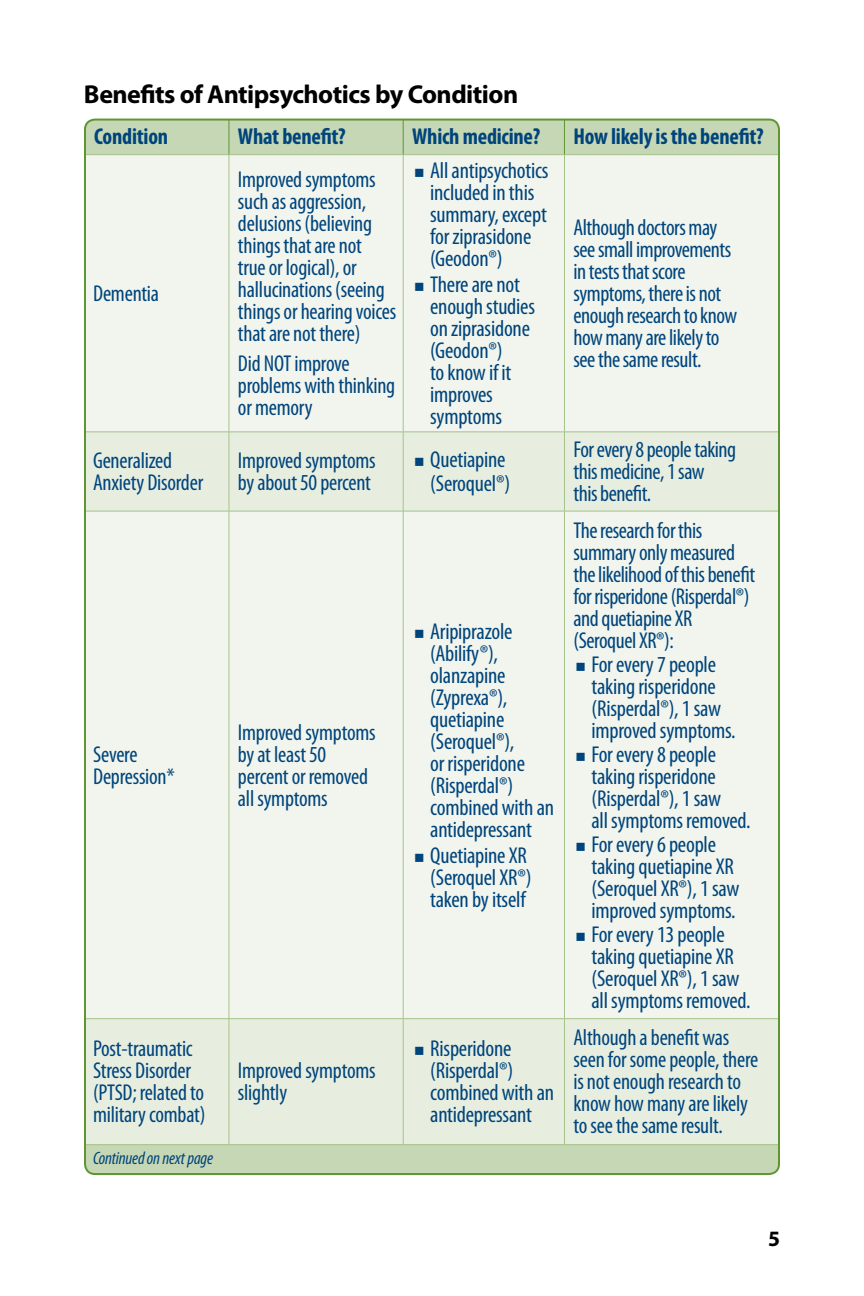
<style>
.page{position:relative;width:864px;height:1296px;background:#fff}
.page>*{position:absolute;margin:0;border:0;box-sizing:border-box;transform-origin:0 0}
.t1{font:700 26px "Myriad Pro";letter-spacing:-.02em;color:#000}
.t2{font:condensed 23px/22px "Myriad Pro";letter-spacing:-.01em;color:#00447c}
.t3{font:700 condensed 23px "Myriad Pro";letter-spacing:-.01em;color:#00447c}
.t4{font:700 22px "Myriad Pro";color:#000}
.t5{font:italic condensed 18px "Myriad Pro";letter-spacing:-.01em;color:#00447c}
</style>
<div class="page">
<div style="left:85px;top:120px;width:694px;height:1054px;background:#c5d7b4;border-radius:10px"></div>
<div style="left:87px;top:155px;width:690px;height:277px;background:#f1f5ed"></div>
<svg style="left:87px;top:433px;width:690px;height:711px;background:#edf2e9"></svg>
<hr style="left:85px;top:154px;width:144px;height:1px;background:#a5c38a">
<hr style="left:229px;top:155px;width:1px;height:277px;background:#a5c38a">
<hr style="left:229px;top:154px;width:174px;height:1px;background:#a5c38a">
<hr style="left:403px;top:154px;width:161px;height:1px;background:#a5c38a">
<hr style="left:403px;top:155px;width:1px;height:277px;background:#a5c38a">
<hr style="left:564px;top:155px;width:1px;height:277px;background:#a5c38a">
<hr style="left:564px;top:154px;width:215px;height:1px;background:#a5c38a">
<hr style="left:85px;top:432px;width:144px;height:1px;background:#a5c38a">
<hr style="left:85px;top:511px;width:144px;height:1px;background:#a5c38a">
<hr style="left:85px;top:1018px;width:144px;height:1px;background:#a5c38a">
<hr style="left:85px;top:1144px;width:144px;height:1px;background:#a5c38a">
<hr style="left:229px;top:432px;width:1px;height:79px;background:#a5c38a">
<hr style="left:229px;top:511px;width:1px;height:507px;background:#a5c38a">
<hr style="left:229px;top:1019px;width:1px;height:125px;background:#a5c38a">
<hr style="left:229px;top:432px;width:174px;height:1px;background:#a5c38a">
<hr style="left:403px;top:432px;width:161px;height:1px;background:#a5c38a">
<hr style="left:229px;top:511px;width:174px;height:1px;background:#a5c38a">
<hr style="left:403px;top:511px;width:161px;height:1px;background:#a5c38a">
<hr style="left:229px;top:1018px;width:174px;height:1px;background:#a5c38a">
<hr style="left:403px;top:1018px;width:161px;height:1px;background:#a5c38a">
<hr style="left:229px;top:1144px;width:174px;height:1px;background:#a5c38a">
<hr style="left:403px;top:1144px;width:161px;height:1px;background:#a5c38a">
<hr style="left:403px;top:432px;width:1px;height:79px;background:#a5c38a">
<hr style="left:403px;top:511px;width:1px;height:508px;background:#a5c38a">
<hr style="left:403px;top:1019px;width:1px;height:125px;background:#a5c38a">
<hr style="left:564px;top:432px;width:1px;height:79px;background:#a5c38a">
<hr style="left:564px;top:511px;width:1px;height:507px;background:#a5c38a">
<hr style="left:564px;top:1019px;width:1px;height:125px;background:#a5c38a">
<hr style="left:564px;top:432px;width:215px;height:1px;background:#a5c38a">
<hr style="left:564px;top:511px;width:215px;height:1px;background:#a5c38a">
<hr style="left:564px;top:1018px;width:215px;height:1px;background:#a5c38a">
<hr style="left:564px;top:1144px;width:215px;height:1px;background:#a5c38a">
<hr style="left:229px;top:120px;width:1px;height:34px;background:#5e9732">
<hr style="left:403px;top:120px;width:1px;height:34px;background:#5e9732">
<hr style="left:564px;top:120px;width:1px;height:34px;background:#5e9732">
<svg style="left:415px;top:169px;width:8px;height:8px"></svg>
<svg style="left:415px;top:283px;width:8px;height:8px"></svg>
<svg style="left:415px;top:458px;width:8px;height:8px"></svg>
<svg style="left:415px;top:629px;width:8px;height:9px"></svg>
<svg style="left:415px;top:853px;width:8px;height:9px"></svg>
<svg style="left:577px;top:662px;width:8px;height:9px"></svg>
<svg style="left:577px;top:752px;width:8px;height:9px"></svg>
<svg style="left:577px;top:842px;width:8px;height:9px"></svg>
<svg style="left:577px;top:932px;width:8px;height:9px"></svg>
<svg style="left:415px;top:1047px;width:8px;height:8px"></svg>
<p class="t1" style="left:84px;top:78px;width:436px">Benefits of Antipsychotics by Condition</p>
<p class="t3" style="left:94px;top:122px;width:76px">Condition</p>
<p class="t3" style="left:238px;top:122px;width:109px">What benefit?</p>
<p class="t3" style="left:412px;top:122px;width:130px">Which medicine?</p>
<p class="t3" style="left:574px;top:122px;width:192px">How likely is the benefit?</p>
<p class="t2" style="left:93px;top:282px;width:68px">Dementia</p>
<p class="t2" style="left:238px;top:168px;width:160px">Improved symptoms such as aggression, delusions (believing things that are not<br>true or logical), or hallucinations (seeing things or hearing voices that are not there)</p>
<p class="t2" style="left:238px;top:352px;width:159px">Did NOT improve problems with thinking or memory</p>
<p class="t2" style="left:430px;top:159px;width:120px">All antipsychotics included in this summary, except for ziprasidone (Geodon®)</p>
<p class="t2" style="left:430px;top:273px;width:106px">There are not enough studies on ziprasidone (Geodon®)<br>to know if it improves symptoms</p>
<p class="t2" style="left:573px;top:216px;width:165px">Although doctors may see small improvements in tests that score symptoms, there is not enough research to know how many are likely to see the same result.</p>
<p class="t2" style="left:93px;top:449px;width:112px">Generalized<br>Anxiety Disorder</p>
<p class="t2" style="left:238px;top:449px;width:139px">Improved symptoms by about 50 percent</p>
<p class="t2" style="left:430px;top:447px;width:81px;line-height:24px">Quetiapine (Seroquel®)</p>
<p class="t2" style="left:573px;top:438px;width:164px">For every 8 people taking this medicine, 1 saw<br>this benefit.</p>
<p class="t2" style="left:93px;top:743px;width:83px">Severe<br>Depression*</p>
<p class="t2" style="left:238px;top:721px;width:139px">Improved symptoms by at least 50 percent or removed all symptoms</p>
<p class="t2" style="left:93px;top:1038px;width:114px">Post-traumatic<br>Stress Disorder (PTSD; related to military combat)</p>
<p class="t5" style="left:93px;top:1148px;width:122px">Continued on next page</p>
<p class="t2" style="left:238px;top:1060px;width:139px">Improved symptoms slightly</p>
<p class="t2" style="left:430px;top:620px;width:126px">Aripiprazole (Abilify®), olanzapine (Zyprexa®), quetiapine (Seroquel®),<br>or risperidone (Risperdal®) combined with an antidepressant</p>
<p class="t2" style="left:430px;top:844px;width:103px">Quetiapine XR (Seroquel XR®) taken by itself</p>
<p class="t2" style="left:573px;top:519px;width:130px">The research for this</p>
<p class="t2" style="left:573px;top:541px;width:163px">summary only measured</p>
<p class="t2" style="left:573px;top:563px;width:183px">the likelihood of this benefit</p>
<p class="t2" style="left:573px;top:585px;width:178px">for risperidone (Risperdal®)</p>
<p class="t2" style="left:573px;top:607px;width:120px">and quetiapine XR</p>
<p class="t2" style="left:573px;top:629px;width:102px">(Seroquel XR®):</p>
<p class="t2" style="left:591px;top:653px;width:126px">For every 7 people</p>
<p class="t2" style="left:591px;top:675px;width:126px">taking risperidone</p>
<p class="t2" style="left:591px;top:697px;width:131px">(Risperdal®), 1 saw</p>
<p class="t2" style="left:591px;top:719px;width:146px">improved symptoms.</p>
<p class="t2" style="left:591px;top:743px;width:126px">For every 8 people</p>
<p class="t2" style="left:591px;top:765px;width:126px">taking risperidone</p>
<p class="t2" style="left:591px;top:787px;width:131px">(Risperdal®), 1 saw</p>
<p class="t2" style="left:591px;top:809px;width:161px">all symptoms removed.</p>
<p class="t2" style="left:591px;top:833px;width:126px">For every 6 people</p>
<p class="t2" style="left:591px;top:855px;width:144px">taking quetiapine XR</p>
<p class="t2" style="left:591px;top:877px;width:150px">(Seroquel XR®), 1 saw</p>
<p class="t2" style="left:591px;top:899px;width:146px">improved symptoms.</p>
<p class="t2" style="left:591px;top:923px;width:135px">For every 13 people</p>
<p class="t2" style="left:591px;top:945px;width:144px">taking quetiapine XR</p>
<p class="t2" style="left:591px;top:967px;width:150px">(Seroquel XR®), 1 saw</p>
<p class="t2" style="left:591px;top:989px;width:161px">all symptoms removed.</p>
<p class="t2" style="left:430px;top:1038px;width:126px">Risperidone (Risperdal®) combined with an antidepressant</p>
<p class="t2" style="left:573px;top:1027px;width:186px">Although a benefit was seen for some people, there is not enough research to know how many are likely to see the same result.</p>
<p class="t4" style="left:768px;top:1224px;width:13px">5</p>
</div>
